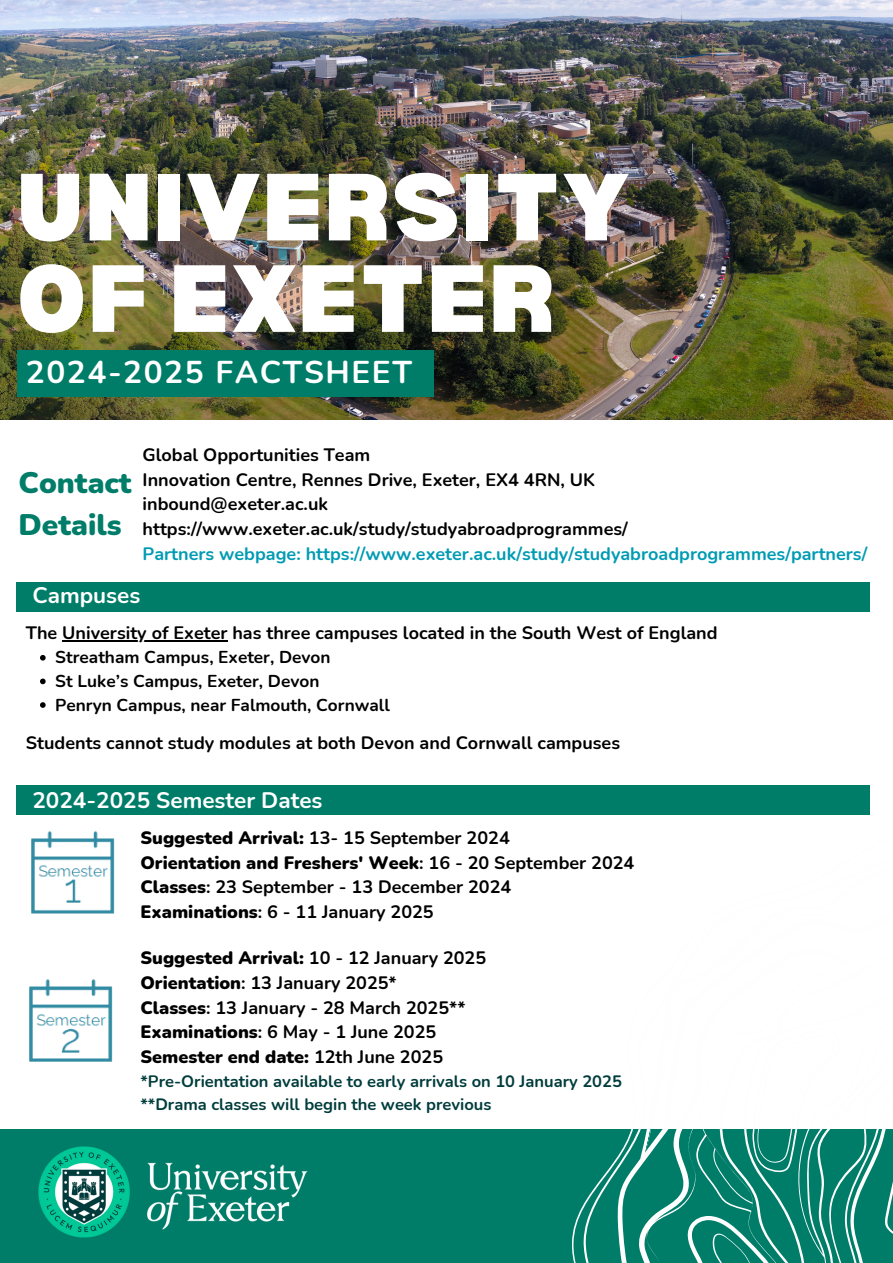
<style>
.page{position:relative;width:893px;height:1263px;background:#007d69}
.page>*{position:absolute;margin:0;border:0;box-sizing:border-box;transform-origin:0 0}
.t1{font:900 93.22px/91.4px "Bernoru";letter-spacing:.02em;color:#fff}
.t2{font:700 31.58px "Nunito";letter-spacing:.05em;color:#fff}
.t3{font:900 29.78px/41.6px "Nunito";color:#007d69}
.t4{font:700 22.5px "Nunito";color:#fff}
.t5{font:700 18px/24.8px "Nunito";color:#000}
.t6{font:700 17.25px "Nunito";color:#000}
.t7{font:700 16.5px/23.1px "Nunito";color:#003c3c}
.s1{color:#009bb3}
.s2{font-weight:900}
</style>
<div class="page">
<img style="left:0;top:0;width:893px;height:420px">
<div style="left:17px;top:351px;width:417px;height:46px;background:#007d69"></div>
<div style="left:0;top:420px;width:893px;height:708px;background:#fff"></div>
<svg style="left:461px;top:785px;width:432px;height:478px"></svg>
<div style="left:17px;top:582px;width:852px;height:29px;background:#007d69"></div>
<img style="left:31px;top:831px;width:84px;height:83px">
<img style="left:29px;top:979px;width:84px;height:83px">
<div style="left:17px;top:786px;width:852px;height:29px;background:#007d69"></div>
<img style="left:26px;top:1128px;width:284px;height:110px">
<hr style="left:62px;top:640px;width:165px;height:1px;background:#000">
<svg style="left:40px;top:655px;width:6px;height:5px"></svg>
<svg style="left:40px;top:678px;width:6px;height:6px"></svg>
<svg style="left:40px;top:702px;width:6px;height:6px"></svg>
<h4 class="t1" style="left:17px;top:158px;width:614px">UNIVERSITY<br>OF EXETER</h4>
<h3 class="t2" style="left:26px;top:351px;width:387px">2024-2025 FACTSHEET</h3>
<p class="t3" style="left:19px;top:463px;width:115px">Contact<br>Details</p>
<h5 class="t5" style="left:143px;top:442px;width:726px">Global Opportunities Team<br>Innovation Centre, Rennes Drive, Exeter, EX4 4RN, UK<br>inbound@exeter.ac.uk<br>https://www.exeter.ac.uk/study/studyabroadprogrammes/<br><span class="s1">Partners webpage: https://www.exeter.ac.uk/study/studyabroadprogrammes/partners/</span></h5>
<h5 class="t4" style="left:32px;top:580px;width:109px">Campuses</h5>
<p class="t5" style="left:26px;top:620px;width:693px">The University of Exeter has three campuses located in the South West of England</p>
<p class="t6" style="left:55px;top:646px;width:277px">Streatham Campus, Exeter, Devon</p>
<p class="t6" style="left:55px;top:669px;width:266px">St Luke’s Campus, Exeter, Devon</p>
<h5 class="t6" style="left:55px;top:693px;width:336px">Penryn Campus, near Falmouth, Cornwall</h5>
<h4 class="t5" style="left:26px;top:731px;width:596px">Students cannot study modules at both Devon and Cornwall campuses</h4>
<p class="t4" style="left:32px;top:785px;width:292px">2024-2025 Semester Dates</p>
<h5 class="t5" style="left:140px;top:825px;width:495px"><span class="s2">Suggested Arrival:</span> 13- 15 September 2024<br><span class="s2">Orientation and Freshers' Week</span>: 16 - 20 September 2024<br><span class="s2">Classes</span>: 23 September - 13 December 2024<br><span class="s2">Examinations</span>: 6 - 11 January 2025</h5>
<p class="t5" style="left:140px;top:946px;width:347px"><span class="s2">Suggested Arrival:</span> 10 - 12 January 2025<br><span class="s2">Orientation</span>: 13 January 2025*<br><span class="s2">Classes</span>: 13 January - 28 March 2025** <span class="s2">Examinations</span>: 6 May - 1 June 2025<br><span class="s2">Semester end date:</span> 12th June 2025</p>
<p class="t7" style="left:140px;top:1070px;width:483px">*Pre-Orientation available to early arrivals on 10 January 2025 **Drama classes will begin the week previous</p>
</div>
